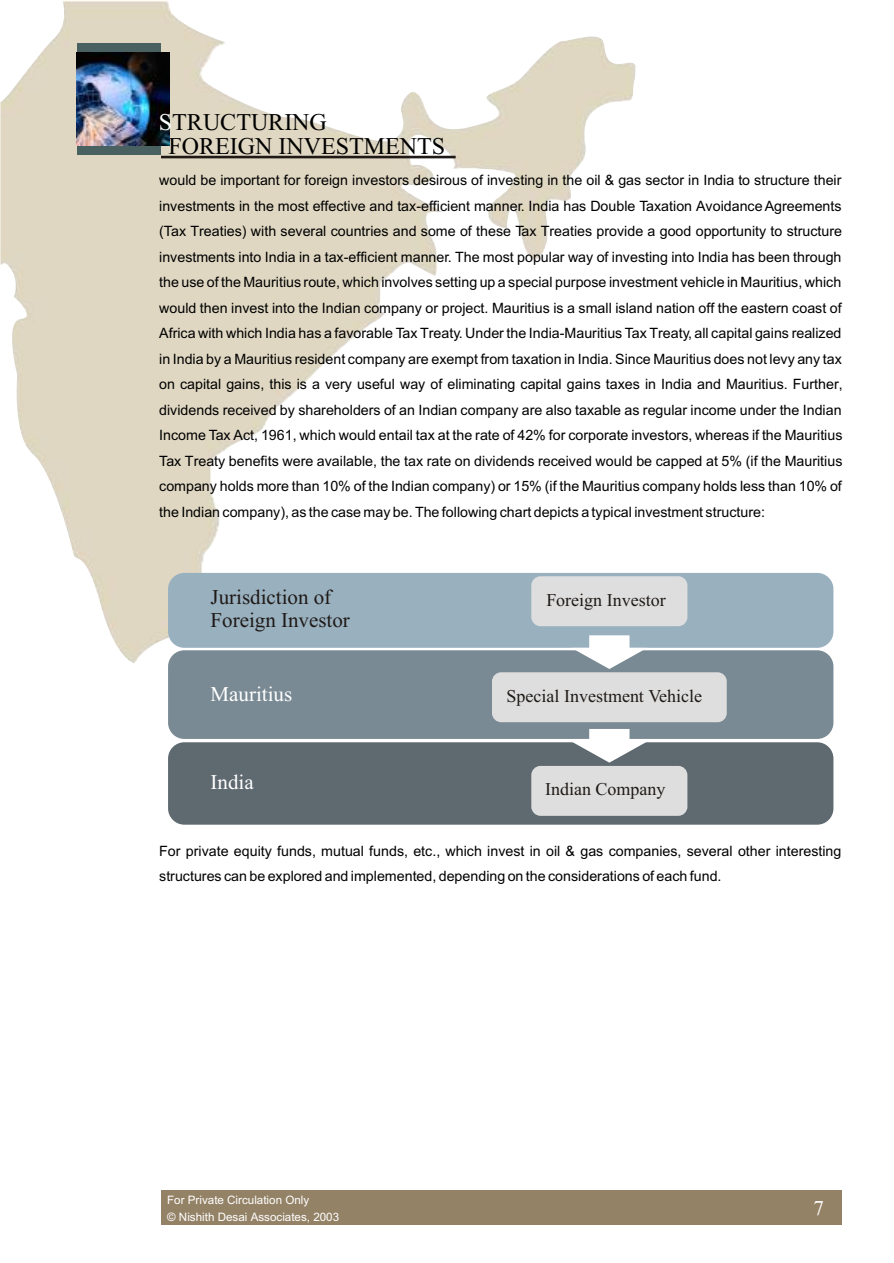
<style>
.page{position:relative;width:894px;height:1263px;background:#fff}
.page>*{position:absolute;margin:0;border:0;box-sizing:border-box;transform-origin:0 0}
.t1{font:24px "Times New Roman";color:#000}
.t2{font:21px/23.2px "Times New Roman";color:#1f1a17}
.t3{font:21px "Times New Roman";color:#fff}
.t4{font:18px "Times New Roman";color:#1f1a17}
.t5{font:14.25px/25.5px "Helvetica";color:#000;text-align:justify}
.t6{font:11.7px/16.8px "Arial";color:#fff}
.s1{color:#fff}
</style>
<div class="page">
<img style="left:0;top:0;width:643px;height:664px">
<div style="left:77px;top:43px;width:83px;height:111px;background:#4a6161"></div>
<div style="left:161px;top:1191px;width:680px;height:34px;background:#948266"></div>
<img style="left:77px;top:52px;width:93px;height:93px">
<div style="left:168px;top:573px;width:665px;height:75px;background:#99b0bf;border-radius:16px"></div>
<div style="left:531px;top:576px;width:156px;height:50px;background:#dedede;border-radius:9px"></div>
<div style="left:168px;top:650px;width:665px;height:89px;background:#7a8a94;border-radius:16px"></div>
<div style="left:492px;top:672px;width:235px;height:50px;background:#dedede;border-radius:9px"></div>
<svg style="left:571px;top:635px;width:76px;height:34px"></svg>
<div style="left:168px;top:742px;width:665px;height:83px;background:#5e6970;border-radius:16px"></div>
<svg style="left:571px;top:729px;width:76px;height:34px"></svg>
<div style="left:531px;top:766px;width:156px;height:50px;background:#dedede;border-radius:9px"></div>
<hr style="left:161px;top:156px;width:295px;height:2px;background:#1f1a17">
<h1 class="t1" style="left:159px;top:113px;width:170px"><span class="s1">S</span>TRUCTURING</h1>
<h1 class="t1" style="left:169px;top:138px;width:278px">FOREIGN INVESTMENTS</h1>
<p class="t5" style="left:159px;top:169px;width:685px">would be important for foreign investors desirous of investing in the oil &amp; gas sector in India to structure their investments in the most effective and tax-efficient manner. India has Double Taxation Avoidance Agreements (Tax Treaties) with several countries and some of these Tax Treaties provide a good opportunity to structure investments into India in a tax-efficient manner. The most popular way of investing into India has been through the use of the Mauritius route, which involves setting up a special purpose investment vehicle in Mauritius, which would then invest into the Indian company or project. Mauritius is a small island nation off the eastern coast of Africa with which India has a favorable Tax Treaty. Under the India-Mauritius Tax Treaty, all capital gains realized in India by a Mauritius resident company are exempt from taxation in India. Since Mauritius does not levy any tax on capital gains, this is a very useful way of eliminating capital gains taxes in India and Mauritius. Further, dividends received by shareholders of an Indian company are also taxable as regular income under the Indian Income Tax Act, 1961, which would entail tax at the rate of 42% for corporate investors, whereas if the Mauritius Tax Treaty benefits were available, the tax rate on dividends received would be capped at 5% (if the Mauritius company holds more than 10% of the Indian company) or 15% (if the Mauritius company holds less than 10% of the Indian company), as the case may be. The following chart depicts a typical investment structure:</p>
<h2 class="t2" style="left:211px;top:587px;width:141px">Jurisdiction of<br>Foreign Investor</h2>
<p class="t4" style="left:546px;top:593px;width:121px">Foreign Investor</p>
<h2 class="t3" style="left:211px;top:686px;width:83px">Mauritius</h2>
<p class="t4" style="left:507px;top:689px;width:197px">Special Investment Vehicle</p>
<h2 class="t3" style="left:211px;top:774px;width:45px">India</h2>
<p class="t4" style="left:545px;top:783px;width:122px">Indian Company</p>
<p class="t5" style="left:159px;top:839px;width:684px">For private equity funds, mutual funds, etc., which invest in oil &amp; gas companies, several other interesting structures can be explored and implemented, depending on the considerations of each fund.</p>
<p class="t6" style="left:167px;top:1193px;width:174px">For Private Circulation Only<br>© Nishith Desai Associates, 2003</p>
<h2 class="t3" style="left:814px;top:1200px;width:12px">7</h2>
</div>
